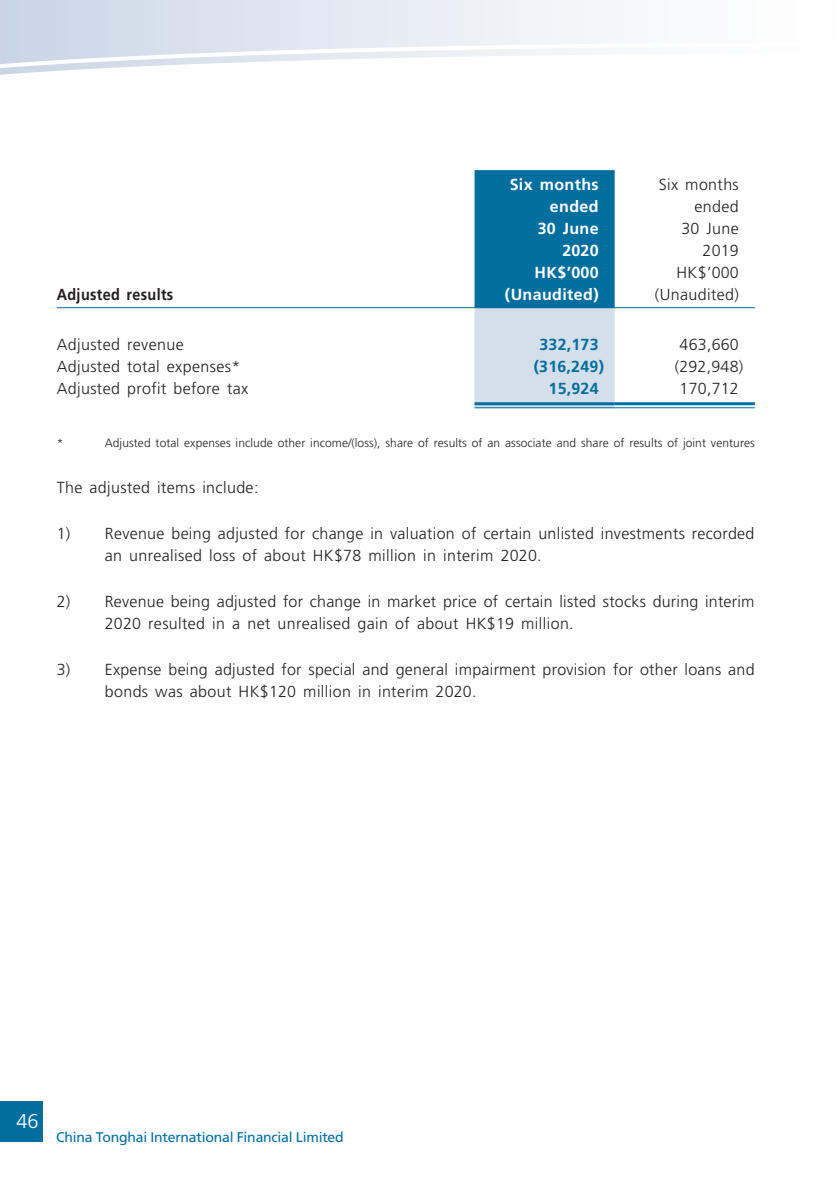
<style>
.page{position:relative;width:840px;height:1191px;background:#fff}
.page>*{position:absolute;margin:0;border:0;box-sizing:border-box;transform-origin:0 0}
.t1{font:300 20px "Frutiger LT Std";color:#fff}
._07_IN0{font:300 16px/22px "Frutiger LT Std";letter-spacing:.02em;color:#231f20}
._01_Body_Text{font:300 16px/22px "Frutiger LT Std";letter-spacing:.025em;color:#231f20;text-align:right}
._15_Table_Stub{font:300 16px "Frutiger LT Std";letter-spacing:.025em;color:#231f20}
._01_Body_Text-2{font:700 16px/22px "Frutiger LT Std";letter-spacing:.025em;color:#fff;text-align:right}
._01_Body_Text-3{font:700 16px "Frutiger LT Std";letter-spacing:.015em;color:#006e9f}
._15_Table_Stub-2{font:700 16px "Frutiger LT Std";letter-spacing:.025em;color:#231f20;scale:.9 1}
.t2{font:14px "Frutiger LT Std";letter-spacing:-.015em;color:#006e9f}
._21_IN0__Note{font:300 12px "Frutiger LT Std";letter-spacing:.005em;color:#231f20}
</style>
<div class="page">
<div style="left:0;top:0;width:839px;height:78px;background:linear-gradient(to right,#ccd8e7,#fff)"></div>
<svg style="left:0;top:43px;width:839px;height:35px"></svg>
<div style="left:0;top:1101px;width:43px;height:40px;background:#006e9f"></div>
<svg style="left:474px;top:170px;width:140px;height:237px;background:#599dbf"></svg>
<hr style="left:57px;top:307px;width:417px;height:1px;background:#006e9f">
<hr style="left:474px;top:307px;width:140px;height:1px;background:#006e9f">
<hr style="left:614px;top:307px;width:140px;height:1px;background:#006e9f">
<hr style="left:474px;top:402px;width:140px;height:3px;background:#006e9f">
<hr style="left:474px;top:407px;width:140px;height:1px;background:#006e9f">
<hr style="left:614px;top:402px;width:140px;height:3px;background:#006e9f">
<hr style="left:614px;top:407px;width:140px;height:1px;background:#006e9f">
<p class="_01_Body_Text-2" style="left:509px;top:174px;width:90px">Six months ended<br>30 June<br>2020</p>
<p class="_01_Body_Text" style="left:658px;top:174px;width:82px">Six months ended<br>30 June<br>2019</p>
<p class="_01_Body_Text-2" style="left:534px;top:262px;width:66px">HK$’000</p>
<p class="_01_Body_Text" style="left:676px;top:262px;width:64px">HK$’000</p>
<p class="_15_Table_Stub-2" style="left:57px;top:285px;width:131px">Adjusted results</p>
<p class="_01_Body_Text-2" style="left:504px;top:284px;width:95px">(Unaudited)</p>
<p class="_01_Body_Text" style="left:654px;top:284px;width:85px">(Unaudited)</p>
<p class="_15_Table_Stub" style="left:57px;top:335px;width:128px">Adjusted revenue</p>
<p class="_01_Body_Text-3" style="left:539px;top:335px;width:61px">332,173</p>
<p class="_01_Body_Text" style="left:679px;top:334px;width:61px">463,660</p>
<p class="_15_Table_Stub" style="left:57px;top:357px;width:185px">Adjusted total expenses*</p>
<p class="_01_Body_Text-3" style="left:533px;top:357px;width:72px">(316,249)</p>
<p class="_01_Body_Text" style="left:674px;top:356px;width:70px">(292,948)</p>
<p class="_15_Table_Stub" style="left:57px;top:379px;width:193px">Adjusted profit before tax</p>
<p class="_01_Body_Text-3" style="left:548px;top:379px;width:52px">15,924</p>
<p class="_01_Body_Text" style="left:679px;top:378px;width:61px">170,712</p>
<p class="_21_IN0__Note" style="left:57px;top:436px;width:8px">*</p>
<p class="_21_IN0__Note" style="left:105px;top:436px;width:651px">Adjusted total expenses include other income/(loss), share of results of an associate and share of results of joint ventures</p>
<p class="_01_Body_Text" style="left:57px;top:477px;width:203px">The adjusted items include:</p>
<p class="_07_IN0" style="left:105px;top:523px;width:651px;text-indent:-48px">1) Revenue being adjusted for change in valuation of certain unlisted investments recorded an unrealised loss of about HK$78 million in interim 2020.</p>
<p class="_07_IN0" style="left:105px;top:591px;width:651px;text-indent:-48px">2) Revenue being adjusted for change in market price of certain listed stocks during interim<br>2020 resulted in a net unrealised gain of about HK$19 million.</p>
<p class="_07_IN0" style="left:105px;top:659px;width:651px;text-indent:-48px">3) Expense being adjusted for special and general impairment provision for other loans and bonds was about HK$120 million in interim 2020.</p>
<p class="t1" style="left:16px;top:1109px;width:24px">46</p>
<p class="t2" style="left:56px;top:1128px;width:289px">China Tonghai International Financial Limited</p>
</div>
